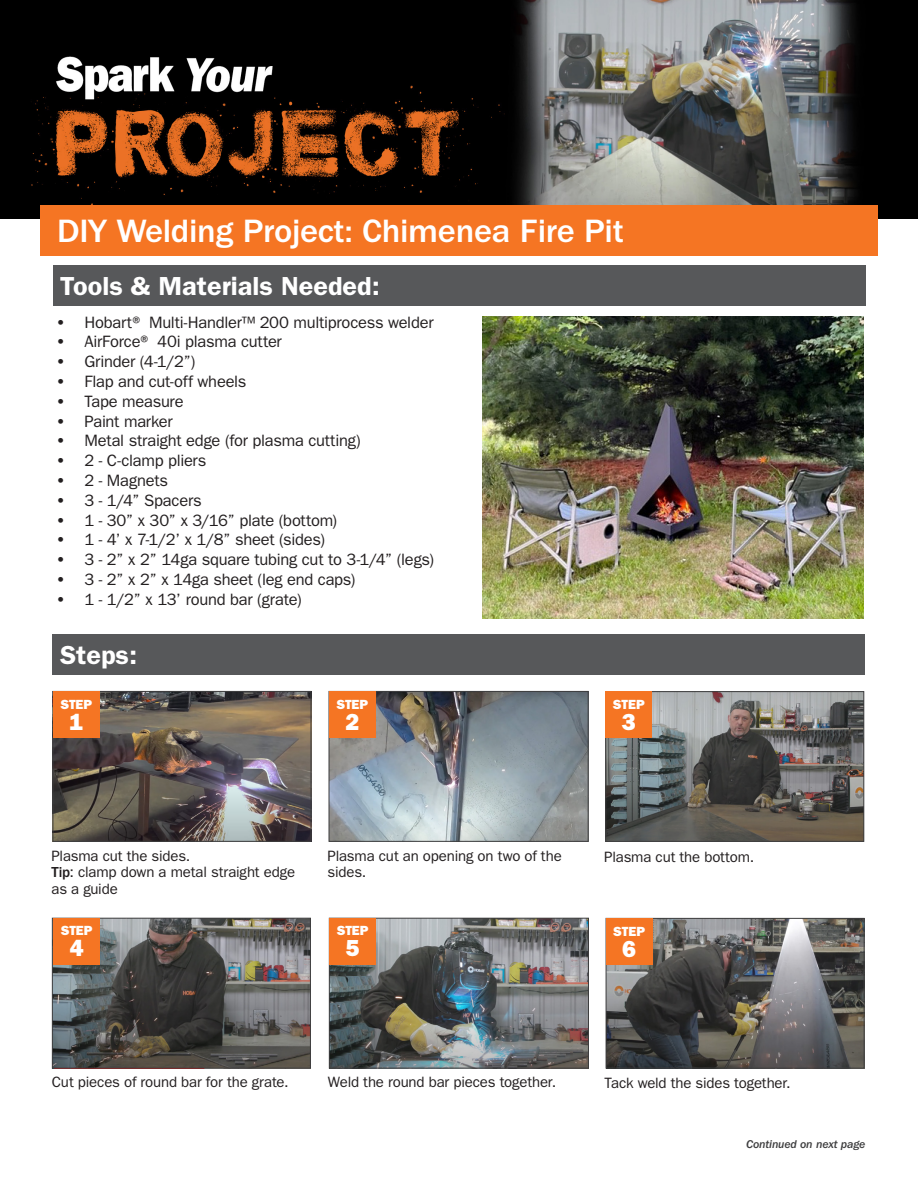
<style>
.page{position:relative;width:918px;height:1188px;background:#fff}
.page>*{position:absolute;margin:0;border:0;box-sizing:border-box;transform-origin:0 0}
.t1{font:500 33.45px "ITC Franklin Gothic Std";letter-spacing:-.01em;color:#fff}
.t2{font:600 26.25px "ITC Franklin Gothic Std";color:#fff}
.t3{font:23.25px "ITC Franklin Gothic Std Hvy";color:#fff}
.t4{font:16.5px "ITC Franklin Gothic Std";letter-spacing:-.015em;color:#231f20}
.Paragraph_Style_3{font:15px/16.5px "ITC Franklin Gothic Std";letter-spacing:-.01em;color:#231f20}
.t5{font:13.35px "ITC Franklin Gothic Std Hvy";letter-spacing:-.01em;color:#fff}
.t6{font:11.7px "ITC Franklin Gothic Std Med It";letter-spacing:-.01em;color:#3e3e3f}
.s1{font-weight:600}
.s2{font-weight:500}
</style>
<div class="page">
<div style="left:53px;top:266px;width:812px;height:40px;background:#57585a"></div>
<img style="left:608px;top:693px;width:254px;height:147px">
<div style="left:606px;top:691px;width:258px;height:151px;border:1px solid #3e3e3f"></div>
<img style="left:55px;top:693px;width:254px;height:147px">
<div style="left:53px;top:691px;width:258px;height:151px;border:1px solid #3e3e3f"></div>
<div style="left:53px;top:691px;width:47px;height:47px;background:#f57523"></div>
<img style="left:331px;top:693px;width:255px;height:147px">
<div style="left:329px;top:691px;width:259px;height:151px;border:1px solid #3e3e3f"></div>
<div style="left:329px;top:691px;width:47px;height:47px;background:#f57523"></div>
<div style="left:606px;top:691px;width:46px;height:47px;background:#f57523"></div>
<img style="left:608px;top:920px;width:254px;height:146px">
<div style="left:606px;top:918px;width:258px;height:150px;border:1px solid #3e3e3f"></div>
<img style="left:54px;top:920px;width:255px;height:146px">
<div style="left:52px;top:918px;width:259px;height:150px;border:1px solid #3e3e3f"></div>
<div style="left:53px;top:918px;width:47px;height:47px;background:#f57523"></div>
<img style="left:331px;top:920px;width:256px;height:146px">
<div style="left:329px;top:918px;width:260px;height:150px;border:1px solid #3e3e3f"></div>
<div style="left:329px;top:918px;width:47px;height:47px;background:#f57523"></div>
<div style="left:606px;top:918px;width:47px;height:47px;background:#f57523"></div>
<img style="left:483px;top:316px;width:381px;height:302px">
<div style="left:52px;top:634px;width:813px;height:41px;background:#57585a"></div>
<img style="left:0;top:0;width:918px;height:219px">
<div style="left:40px;top:205px;width:838px;height:50px;background:#f57523"></div>
<p class="t1" style="left:57px;top:212px;width:568px">DIY Welding Project: Chimenea Fire Pit</p>
<p class="t2" style="left:60px;top:271px;width:321px">Tools &amp; Materials Needed:</p>
<p class="t4" style="left:56px;top:313px;width:379px"><span class="s1">•</span> Hobart® Multi-Handler™ 200 multiprocess welder</p>
<p class="t4" style="left:56px;top:332px;width:227px"><span class="s1">•</span> AirForce® 40i plasma cutter</p>
<p class="t4" style="left:56px;top:352px;width:141px"><span class="s1">•</span> Grinder (4-1/2”)</p>
<p class="t4" style="left:56px;top:372px;width:192px"><span class="s1">•</span> Flap and cut-off wheels</p>
<p class="t4" style="left:56px;top:392px;width:129px"><span class="s1">•</span> Tape measure</p>
<p class="t4" style="left:56px;top:412px;width:118px"><span class="s1">•</span> Paint marker</p>
<p class="t4" style="left:56px;top:431px;width:306px"><span class="s1">•</span> Metal straight edge (for plasma cutting)</p>
<p class="t4" style="left:56px;top:451px;width:152px"><span class="s1">•</span> 2 - C-clamp pliers</p>
<p class="t4" style="left:56px;top:471px;width:114px"><span class="s1">•</span> 2 - Magnets</p>
<p class="t4" style="left:56px;top:491px;width:147px"><span class="s1">•</span> 3 - 1/4” Spacers</p>
<p class="t4" style="left:56px;top:511px;width:283px"><span class="s1">•</span> 1 - 30” x 30” x 3/16” plate (bottom)</p>
<p class="t4" style="left:56px;top:530px;width:271px"><span class="s1">•</span> 1 - 4’ x 7-1/2’ x 1/8” sheet (sides)</p>
<p class="t4" style="left:56px;top:550px;width:380px"><span class="s1">•</span> 3 - 2” x 2” 14ga square tubing cut to 3-1/4” (legs)</p>
<p class="t4" style="left:56px;top:570px;width:301px"><span class="s1">•</span> 3 - 2” x 2” x 14ga sheet (leg end caps)</p>
<p class="t4" style="left:56px;top:590px;width:247px"><span class="s1">•</span> 1 - 1/2” x 13’ round bar (grate)</p>
<p class="t2" style="left:60px;top:639px;width:79px">Steps:</p>
<p class="t5" style="left:60px;top:696px;width:33px">STEP</p>
<p class="t3" style="left:69px;top:708px;width:15px">1</p>
<p class="t5" style="left:336px;top:696px;width:33px">STEP</p>
<p class="t3" style="left:345px;top:708px;width:15px">2</p>
<p class="t5" style="left:613px;top:696px;width:33px">STEP</p>
<p class="t3" style="left:622px;top:708px;width:15px">3</p>
<p class="Paragraph_Style_3" style="left:328px;top:847px;width:236px">Plasma cut an opening on two of the sides.</p>
<p class="Paragraph_Style_3" style="left:52px;top:847px;width:140px">Plasma cut the sides.</p>
<p class="Paragraph_Style_3" style="left:604px;top:848px;width:152px">Plasma cut the bottom.</p>
<p class="Paragraph_Style_3" style="left:52px;top:864px;width:245px"><span class="s2">Tip</span>: clamp down a metal straight edge as a guide</p>
<p class="t5" style="left:61px;top:923px;width:33px">STEP</p>
<p class="t3" style="left:70px;top:935px;width:15px">4</p>
<p class="t5" style="left:337px;top:923px;width:33px">STEP</p>
<p class="t3" style="left:346px;top:935px;width:15px">5</p>
<p class="t5" style="left:613px;top:923px;width:33px">STEP</p>
<p class="t3" style="left:622px;top:935px;width:15px">6</p>
<p class="Paragraph_Style_3" style="left:52px;top:1074px;width:238px">Cut pieces of round bar for the grate.</p>
<p class="Paragraph_Style_3" style="left:605px;top:1075px;width:188px">Tack weld the sides together.</p>
<p class="Paragraph_Style_3" style="left:328px;top:1074px;width:230px">Weld the round bar pieces together.</p>
<p class="t6" style="left:746px;top:1137px;width:121px">Continued on next page</p>
</div>
